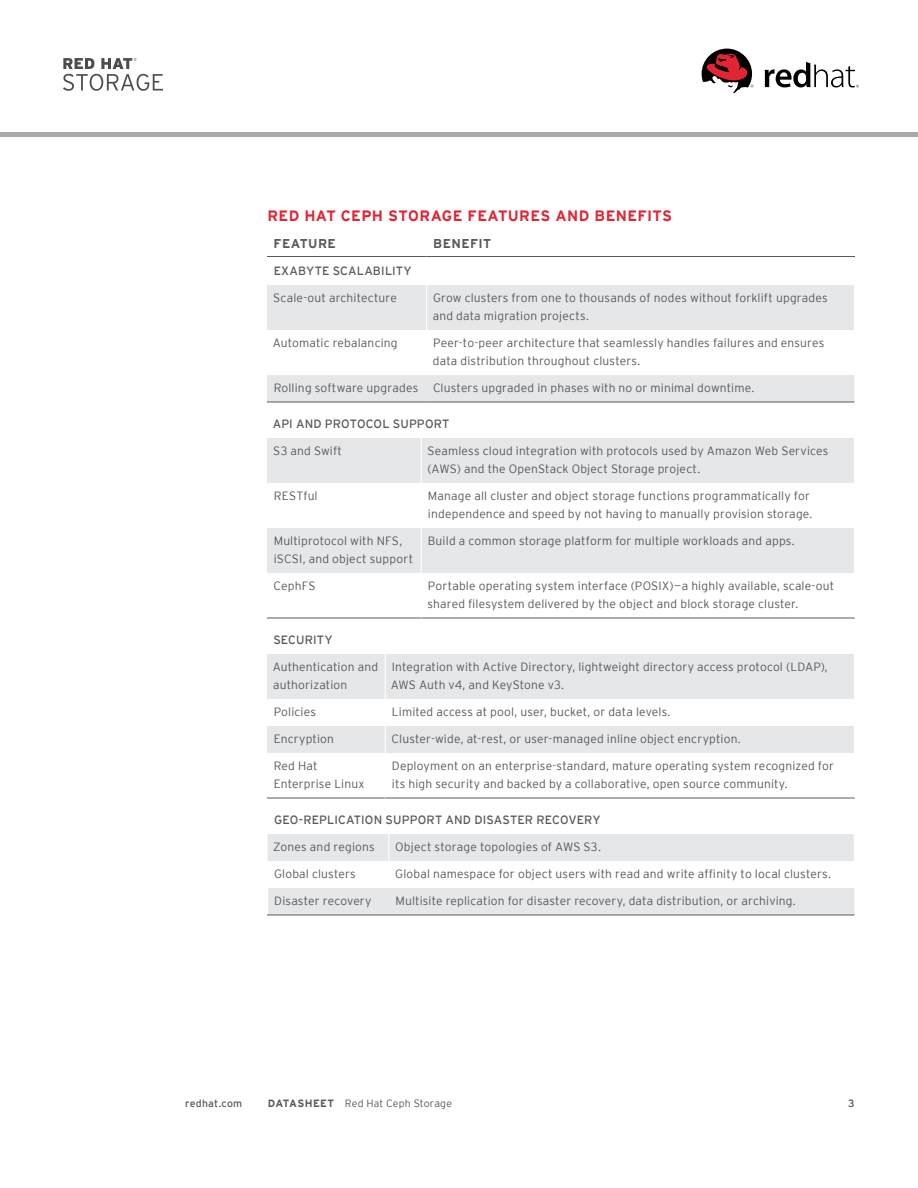
<style>
.page{position:relative;width:918px;height:1188px;background:#fff}
.page>*{position:absolute;margin:0;border:0;box-sizing:border-box;transform-origin:0 0}
.t1{font:700 15px "Interstate";letter-spacing:.025em;color:#e22434}
.t2{font:700 12.75px "Interstate";letter-spacing:.03em;color:#58595b}
.t3{font:300 12px/18px "Interstate";letter-spacing:.015em;color:#58595b}
.t4{font:12px "Interstate";letter-spacing:.01em;color:#58595b}
.t5{font:300 10.5px "Interstate";letter-spacing:.02em;color:#58595b}
.t6{font:10.5px "Interstate";letter-spacing:.02em;color:#58595b}
.s1{font-weight:700}
</style>
<div class="page">
<svg style="left:267px;top:285px;width:587px;height:117px;fill:#e6e7e8"></svg>
<hr style="left:267px;top:256px;width:160px;height:1px;background:#58595b">
<hr style="left:427px;top:256px;width:428px;height:1px;background:#58595b">
<hr style="left:426px;top:285px;width:1px;height:45px;background:#fff">
<hr style="left:426px;top:330px;width:1px;height:45px;background:#fff">
<hr style="left:267px;top:402px;width:160px;height:1px;background:#58595b">
<hr style="left:427px;top:402px;width:427px;height:1px;background:#58595b">
<svg style="left:267px;top:438px;width:587px;height:135px;fill:#e6e7e8"></svg>
<hr style="left:267px;top:618px;width:154px;height:1px;background:#58595b">
<hr style="left:421px;top:618px;width:434px;height:1px;background:#58595b">
<hr style="left:421px;top:438px;width:1px;height:45px;background:#fff">
<hr style="left:421px;top:483px;width:1px;height:45px;background:#fff">
<hr style="left:421px;top:528px;width:1px;height:45px;background:#fff">
<svg style="left:267px;top:654px;width:587px;height:99px;fill:#e6e7e8"></svg>
<hr style="left:267px;top:798px;width:118px;height:1px;background:#58595b">
<hr style="left:385px;top:798px;width:470px;height:1px;background:#58595b">
<hr style="left:385px;top:654px;width:1px;height:45px;background:#fff">
<svg style="left:385px;top:699px;width:1px;height:54px"></svg>
<svg style="left:268px;top:834px;width:586px;height:81px;fill:#e6e7e8"></svg>
<svg style="left:388px;top:834px;width:1px;height:54px"></svg>
<hr style="left:267px;top:915px;width:122px;height:1px;background:#58595b">
<hr style="left:389px;top:915px;width:465px;height:1px;background:#58595b">
<svg style="left:765px;top:62px;width:94px;height:25px"></svg>
<svg style="left:702px;top:49px;width:51px;height:45px"></svg>
<svg style="left:63px;top:58px;width:100px;height:33px"></svg>
<hr style="left:0;top:133px;width:918px;height:4px;background:#a7a9ac">
<p class="t1" style="left:267px;top:207px;width:406px">RED HAT CEPH STORAGE FEATURES AND BENEFITS</p>
<p class="t2" style="left:274px;top:236px;width:64px">FEATURE</p>
<p class="t2" style="left:433px;top:236px;width:59px">BENEFIT</p>
<p class="t4" style="left:274px;top:264px;width:140px">EXABYTE SCALABILITY</p>
<p class="t3" style="left:273px;top:288px;width:125px">Scale-out architecture</p>
<p class="t3" style="left:433px;top:288px;width:397px">Grow clusters from one to thousands of nodes without forklift upgrades and data migration projects.</p>
<p class="t3" style="left:273px;top:333px;width:126px">Automatic rebalancing</p>
<p class="t3" style="left:433px;top:333px;width:393px">Peer-to-peer architecture that seamlessly handles failures and ensures data distribution throughout clusters.</p>
<p class="t3" style="left:274px;top:378px;width:482px">Rolling software upgrades Clusters upgraded in phases with no or minimal downtime.</p>
<p class="t4" style="left:273px;top:417px;width:178px">API AND PROTOCOL SUPPORT</p>
<p class="t3" style="left:273px;top:441px;width:70px">S3 and Swift</p>
<p class="t3" style="left:427px;top:441px;width:402px">Seamless cloud integration with protocols used by Amazon Web Services (AWS) and the OpenStack Object Storage project.</p>
<p class="t3" style="left:274px;top:486px;width:45px">RESTful</p>
<p class="t3" style="left:428px;top:486px;width:386px">Manage all cluster and object storage functions programmatically for independence and speed by not having to manually provision storage.</p>
<p class="t3" style="left:274px;top:531px;width:141px">Multiprotocol with NFS, iSCSI, and object support</p>
<p class="t3" style="left:428px;top:531px;width:368px">Build a common storage platform for multiple workloads and apps.</p>
<p class="t3" style="left:273px;top:576px;width:44px">CephFS</p>
<p class="t3" style="left:427px;top:576px;width:408px">Portable operating system interface (POSIX)—a highly available, scale-out shared filesystem delivered by the object and block storage cluster.</p>
<p class="t4" style="left:273px;top:633px;width:61px">SECURITY</p>
<p class="t3" style="left:273px;top:657px;width:107px">Authentication and authorization</p>
<p class="t3" style="left:391px;top:657px;width:438px">Integration with Active Directory, lightweight directory access protocol (LDAP),<br>AWS Auth v4, and KeyStone v3.</p>
<p class="t3" style="left:274px;top:702px;width:44px">Policies</p>
<p class="t3" style="left:392px;top:702px;width:280px">Limited access at pool, user, bucket, or data levels.</p>
<p class="t3" style="left:274px;top:729px;width:62px">Encryption</p>
<p class="t3" style="left:392px;top:729px;width:351px">Cluster-wide, at-rest, or user-managed inline object encryption.</p>
<p class="t3" style="left:274px;top:756px;width:92px">Red Hat<br>Enterprise Linux</p>
<p class="t3" style="left:392px;top:756px;width:444px">Deployment on an enterprise-standard, mature operating system recognized for its high security and backed by a collaborative, open source community.</p>
<p class="t4" style="left:274px;top:813px;width:328px">GEO-REPLICATION SUPPORT AND DISASTER RECOVERY</p>
<p class="t3" style="left:273px;top:837px;width:103px">Zones and regions</p>
<p class="t3" style="left:395px;top:837px;width:207px">Object storage topologies of AWS S3.</p>
<p class="t3" style="left:274px;top:864px;width:83px">Global clusters</p>
<p class="t3" style="left:395px;top:864px;width:437px">Global namespace for object users with read and write affinity to local clusters.</p>
<p class="t3" style="left:274px;top:891px;width:99px">Disaster recovery</p>
<p class="t3" style="left:395px;top:891px;width:402px">Multisite replication for disaster recovery, data distribution, or archiving.</p>
<p class="t6" style="left:185px;top:1097px;width:59px">redhat.com</p>
<p class="t5" style="left:268px;top:1097px;width:186px"><span class="s1">DATASHEET</span> Red Hat Ceph Storage</p>
<p class="t6" style="left:848px;top:1097px;width:8px">3</p>
</div>
